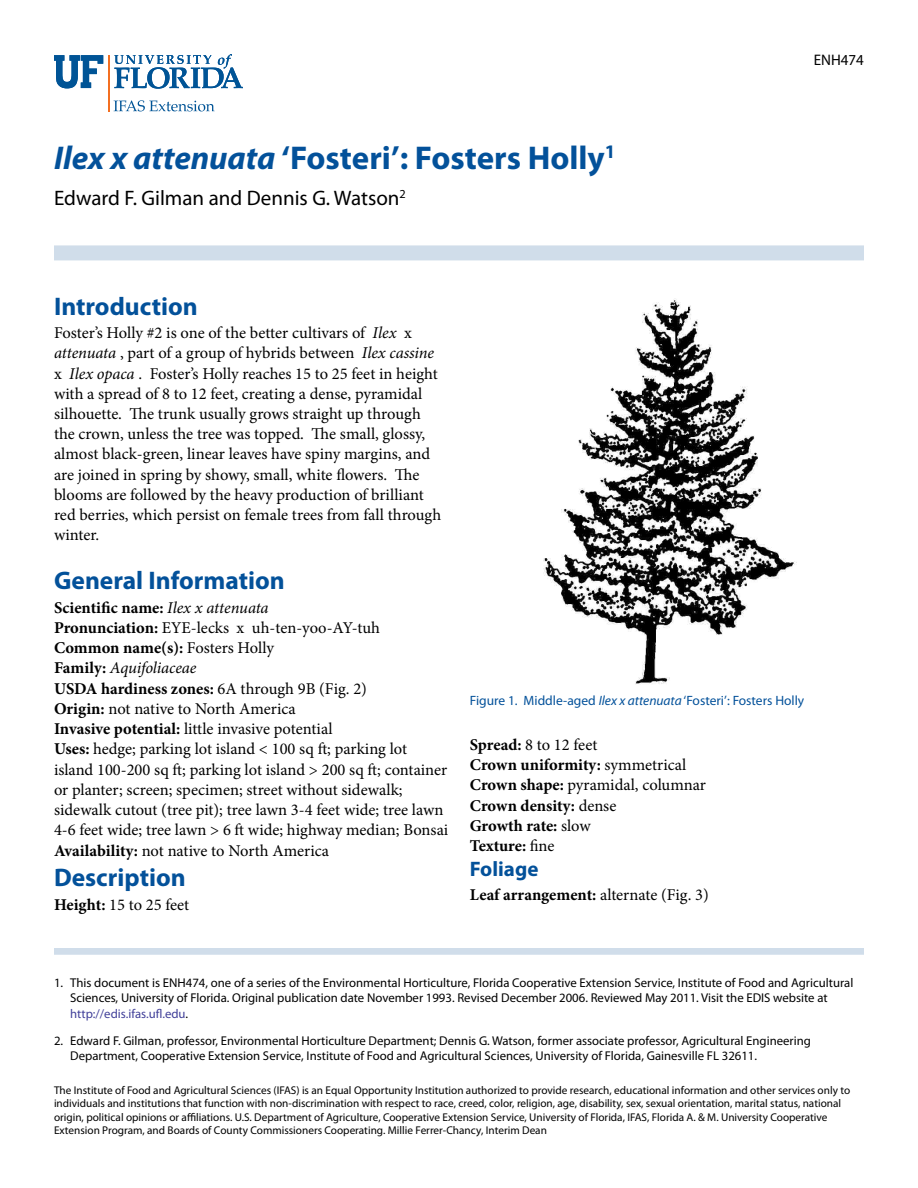
<style>
.page{position:relative;width:918px;height:1188px;background:#fff}
.page>*{position:absolute;margin:0;border:0;box-sizing:border-box;transform-origin:0 0}
.t1{font:700 33px "Myriad Pro";color:#03519a}
.t2{font:700 25.5px "Myriad Pro";color:#03519a}
.t3{font:21px "Myriad Pro";color:#000}
.t4{font:700 21px "Myriad Pro";color:#03519a}
.t5{font:16.5px/20.2px "Minion Pro";color:#000}
.t6{font:700 16.5px/20.2px "Minion Pro";letter-spacing:-.005em;color:#000}
.t7{font:15.3px "Myriad Pro";color:#000}
.t8{font:13.5px "Myriad Pro";color:#03519a}
.t9{font:12.75px/15.3px "Myriad Pro";color:#000}
.t10{font:11.25px/13.5px "Myriad Pro";color:#000}
.s1{font-style:italic}
.s2{font-weight:700}
.s3{font-weight:400}
.s4{color:#414099}
</style>
<div class="page">
<hr style="left:108px;top:55px;width:2px;height:56px;background:#f36f21">
<svg style="left:114px;top:54px;width:129px;height:35px"></svg>
<svg style="left:54px;top:55px;width:49px;height:33px"></svg>
<svg style="left:114px;top:100px;width:101px;height:11px"></svg>
<div style="left:54px;top:245px;width:810px;height:15px;background:#d0ddea"></div>
<div style="left:54px;top:948px;width:810px;height:7px;background:#d0ddea"></div>
<img style="left:543px;top:300px;width:254px;height:384px">
<p class="t1" style="left:54px;top:136px;width:563px"><span class="s1">Ilex x attenuata</span> ‘Fosteri’: Fosters Holly<sup>1</sup></p>
<p class="t3" style="left:54px;top:185px;width:353px">Edward F. Gilman and Dennis G. Watson<sup>2</sup></p>
<p class="t7" style="left:814px;top:51px;width:52px">ENH474</p>
<p class="t2" style="left:54px;top:289px;width:145px">Introduction</p>
<p class="t5" style="left:54px;top:323px;width:389px">Foster’s Holly #2 is one of the better cultivars of <span class="s1">Ilex</span> x <span class="s1">attenuata</span> , part of a group of hybrids between <span class="s1">Ilex cassine </span>x <span class="s1">Ilex opaca</span> . Foster’s Holly reaches 15 to 25 feet in height with a spread of 8 to 12 feet, creating a dense, pyramidal silhouette. The trunk usually grows straight up through the crown, unless the tree was topped. The small, glossy, almost black-green, linear leaves have spiny margins, and are joined in spring by showy, small, white flowers. The blooms are followed by the heavy production of brilliant red berries, which persist on female trees from fall through winter.</p>
<p class="t2" style="left:54px;top:564px;width:232px">General Information</p>
<p class="t5" style="left:54px;top:597px;width:396px"><span class="s2">Scientific name:</span> <span class="s1">Ilex x attenuata<br></span><span class="s2">Pronunciation:</span> EYE-lecks x uh-ten-yoo-AY-tuh <span class="s2">Common name(s):</span> Fosters Holly<br><span class="s2">Family:</span> <span class="s1">Aquifoliaceae<br></span><span class="s2">USDA hardiness zones:</span> 6A through 9B (Fig. 2)<br><span class="s2">Origin:</span> not native to North America<br><span class="s2">Invasive potential:</span> little invasive potential<br><span class="s2">Uses:</span> hedge; parking lot island &lt; 100 sq ft; parking lot island 100-200 sq ft; parking lot island &gt; 200 sq ft; container or planter; screen; specimen; street without sidewalk; sidewalk cutout (tree pit); tree lawn 3-4 feet wide; tree lawn 4-6 feet wide; tree lawn &gt; 6 ft wide; highway median; Bonsai <span class="s2">Availability:</span> not native to North America</p>
<p class="t2" style="left:54px;top:861px;width:133px">Description</p>
<p class="t5" style="left:54px;top:894px;width:137px"><span class="s2">Height:</span> 15 to 25 feet</p>
<p class="t8" style="left:470px;top:692px;width:336px">Figure 1. Middle-aged <span class="s1">Ilex x attenuata</span> ‘Fosteri’: Fosters Holly</p>
<p class="t6" style="left:470px;top:734px;width:238px">Spread: <span class="s3">8 to 12 feet<br></span>Crown uniformity: <span class="s3">symmetrical<br></span>Crown shape: <span class="s3">pyramidal, columnar<br></span>Crown density: <span class="s3">dense<br></span>Growth rate: <span class="s3">slow<br></span>Texture: <span class="s3">fine</span></p>
<p class="t4" style="left:470px;top:856px;width:70px">Foliage</p>
<p class="t6" style="left:470px;top:884px;width:241px">Leaf arrangement: <span class="s3">alternate (Fig. 3)</span></p>
<p class="t9" style="left:70px;top:975px;width:785px;text-indent:-16px">1. This document is ENH474, one of a series of the Environmental Horticulture, Florida Cooperative Extension Service, Institute of Food and Agricultural<br>Sciences, University of Florida. Original publication date November 1993. Revised December 2006. Reviewed May 2011. Visit the EDIS website at <span class="s4">http://edis.ifas.ufl.edu</span>.</p>
<p class="t9" style="left:70px;top:1033px;width:742px;text-indent:-16px">2. Edward F. Gilman, professor, Environmental Horticulture Department; Dennis G. Watson, former associate professor, Agricultural Engineering<br>Department, Cooperative Extension Service, Institute of Food and Agricultural Sciences, University of Florida, Gainesville FL 32611.</p>
<p class="t10" style="left:54px;top:1083px;width:798px">The Institute of Food and Agricultural Sciences (IFAS) is an Equal Opportunity Institution authorized to provide research, educational information and other services only to individuals and institutions that function with non-discrimination with respect to race, creed, color, religion, age, disability, sex, sexual orientation, marital status, national origin, political opinions or affiliations. U.S. Department of Agriculture, Cooperative Extension Service, University of Florida, IFAS, Florida A. &amp; M. University Cooperative Extension Program, and Boards of County Commissioners Cooperating. Millie Ferrer-Chancy, Interim Dean</p>
</div>
